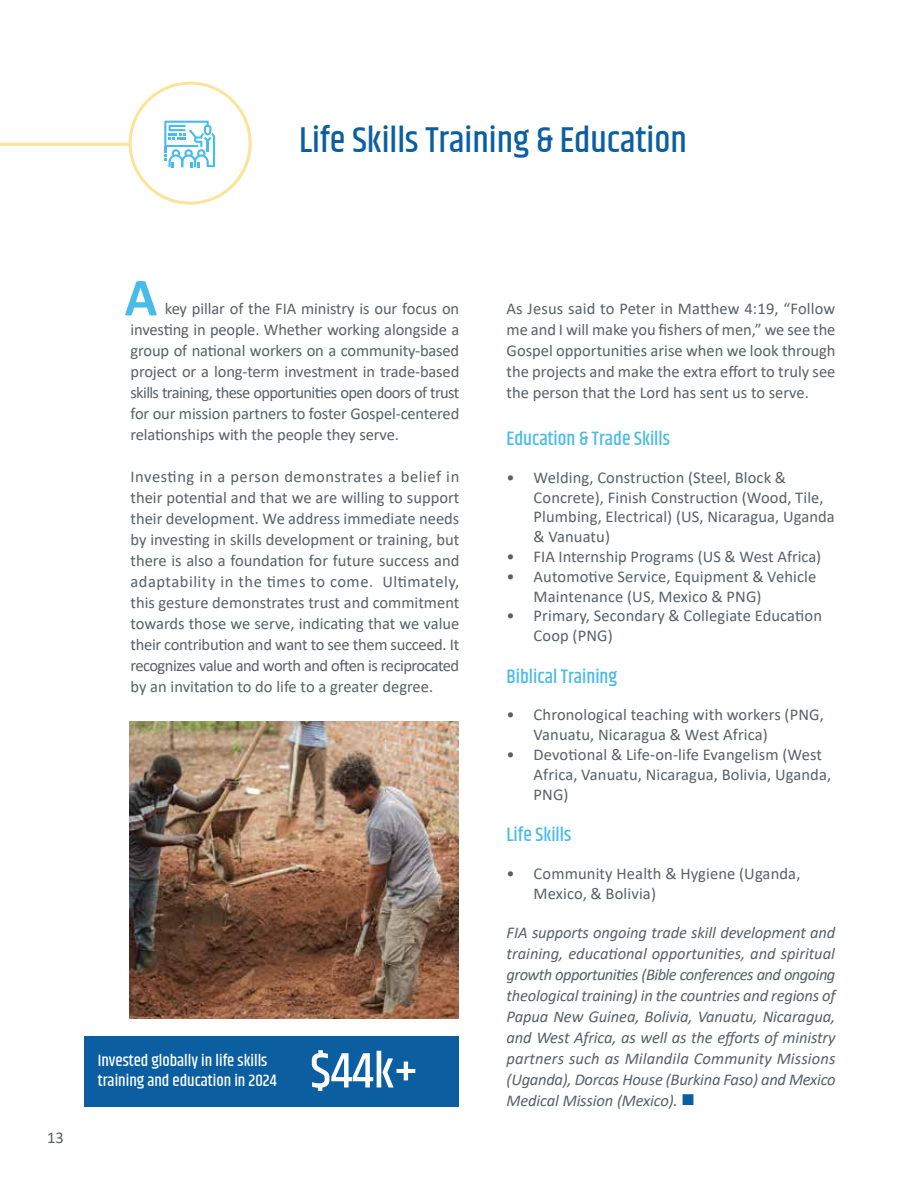
<style>
.page{position:relative;width:918px;height:1188px;background:#fff}
.page>*{position:absolute;margin:0;border:0;box-sizing:border-box;transform-origin:0 0}
.t1{font:700 54px "Calibri";color:#47bbe9}
.t2{font:500 50.55px "Khand";color:#fff}
.t3{font:500 36px "Khand";color:#0b5fa1}
.t4{font:500 19.5px "Khand";color:#47bbe9}
.t5{font:16.5px/21px "Calibri";letter-spacing:.005em;color:#596066}
.t6{font:italic 16.5px/21px "Calibri";letter-spacing:-.015em;color:#596066;text-align:justify}
.t7{font:500 16.5px/19.8px "Khand";color:#fff}
</style>
<div class="page">
<div style="left:84px;top:1036px;width:375px;height:71px;background:#0b5fa1"></div>
<hr style="left:0;top:143px;width:129px;height:3px;background:#fce398">
<div style="left:129px;top:82px;width:123px;height:123px;border:3px solid #fce398;border-radius:50%"></div>
<svg style="left:164px;top:121px;width:51px;height:46px"></svg>
<img style="left:129px;top:722px;width:330px;height:296px">
<h3 class="t3" style="left:299px;top:117px;width:389px">Life Skills Training &amp; Education</h3>
<h1 class="t1" style="left:125px;top:259px;width:34px">A</h1>
<p class="t5" style="left:130px;top:298px;width:330px;text-align:justify;text-indent:34px">key pillar of the FIA ministry is our focus on investing in people. Whether working alongside a group of national workers on a community-based project or a long-term investment in trade-based skills training, these opportunities open doors of trust for our mission partners to foster Gospel-centered relationships with the people they serve.</p>
<p class="t5" style="left:130px;top:466px;width:330px;text-align:justify">Investing in a person demonstrates a belief in their potential and that we are willing to support their development. We address immediate needs by investing in skills development or training, but there is also a foundation for future success and adaptability in the times to come. Ultimately, this gesture demonstrates trust and commitment towards those we serve, indicating that we value their contribution and want to see them succeed. It recognizes value and worth and often is reciprocated by an invitation to do life to a greater degree.</p>
<p class="t5" style="left:47px;top:1127px;width:18px">13</p>
<p class="t7" style="left:98px;top:1052px;width:180px">Invested globally in life skills training and education in 2024</p>
<h2 class="t2" style="left:310px;top:1039px;width:108px">$44k+</h2>
<p class="t5" style="left:507px;top:298px;width:330px;text-align:justify">As Jesus said to Peter in Matthew 4:19, “Follow me and I will make you fishers of men,” we see the Gospel opportunities arise when we look through the projects and make the extra effort to truly see the person that the Lord has sent us to serve.</p>
<p class="t4" style="left:507px;top:426px;width:165px">Education &amp; Trade Skills</p>
<p class="t5" style="left:534px;top:467px;width:303px;line-height:19.8px;text-indent:-27px">• Welding, Construction (Steel, Block &amp; Concrete), Finish Construction (Wood, Tile, Plumbing, Electrical) (US, Nicaragua, Uganda &amp; Vanuatu)</p>
<p class="t5" style="left:507px;top:546px;width:316px">• FIA Internship Programs (US &amp; West Africa)</p>
<p class="t5" style="left:534px;top:566px;width:284px;line-height:19.8px;text-indent:-27px">• Automotive Service, Equipment &amp; Vehicle<br>Maintenance (US, Mexico &amp; PNG)</p>
<p class="t5" style="left:534px;top:606px;width:290px;line-height:19.8px;text-indent:-27px">• Primary, Secondary &amp; Collegiate Education<br>Coop (PNG)</p>
<p class="t4" style="left:507px;top:664px;width:112px">Biblical Training</p>
<p class="t5" style="left:534px;top:705px;width:292px;line-height:19.8px;text-indent:-27px">• Chronological teaching with workers (PNG,<br>Vanuatu, Nicaragua &amp; West Africa)</p>
<p class="t5" style="left:534px;top:744px;width:299px;line-height:19.8px;text-indent:-27px">• Devotional &amp; Life-on-life Evangelism (West<br>Africa, Vanuatu, Nicaragua, Bolivia, Uganda,<br>PNG)</p>
<p class="t4" style="left:507px;top:822px;width:66px">Life Skills</p>
<p class="t5" style="left:534px;top:863px;width:268px;line-height:19.8px;text-indent:-27px">• Community Health &amp; Hygiene (Uganda,<br>Mexico, &amp; Bolivia)</p>
<p class="t6" style="left:507px;top:921px;width:330px">FIA supports ongoing trade skill development and training, educational opportunities, and spiritual growth opportunities (Bible conferences and ongoing theological training) in the countries and regions of Papua New Guinea, Bolivia, Vanuatu, Nicaragua, and West Africa, as well as the efforts of ministry partners such as Milandila Community Missions (Uganda), Dorcas House (Burkina Faso) and Mexico Medical Mission (Mexico).</p>
</div>
